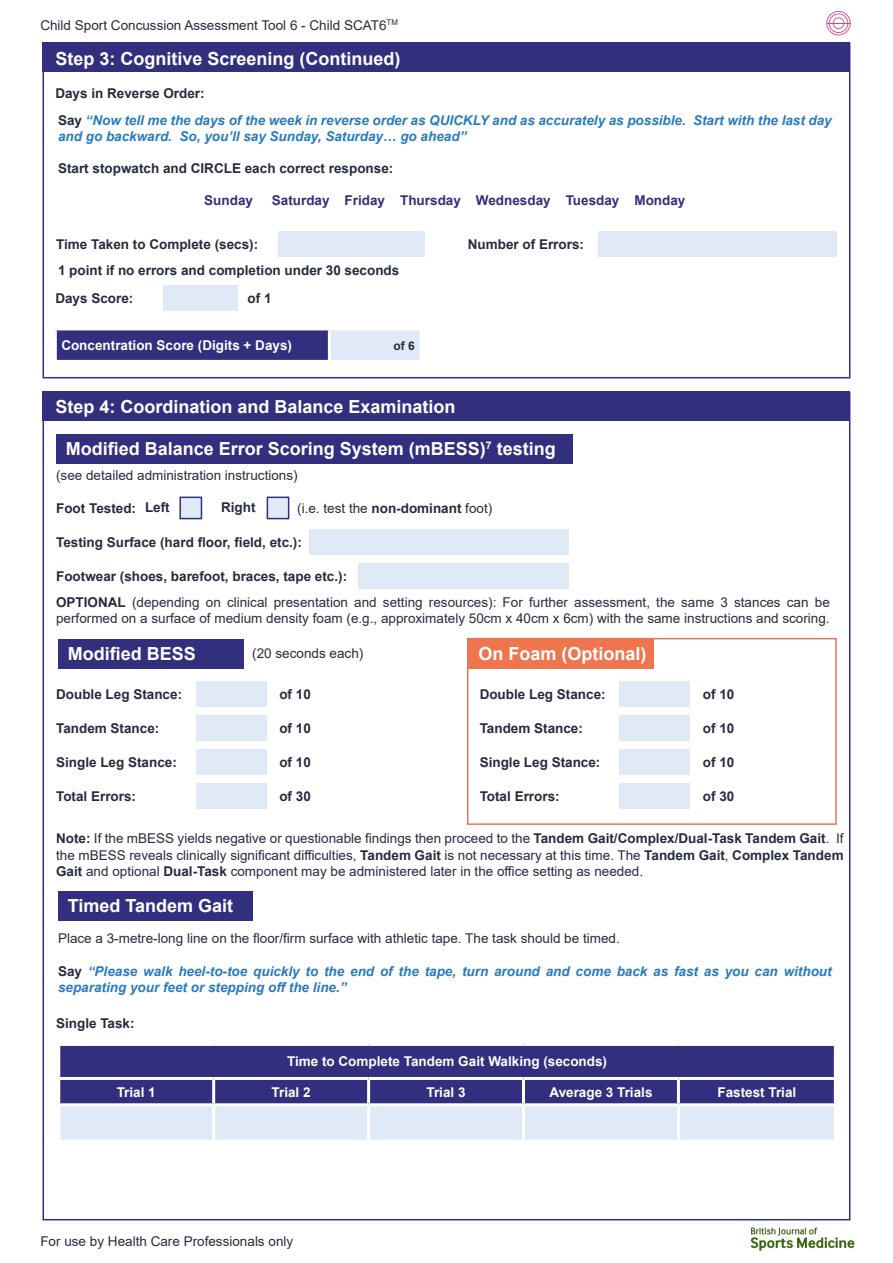
<style>
.page{position:relative;width:893px;height:1263px;background:#fff}
.page>*{position:absolute;margin:0;border:0;box-sizing:border-box;transform-origin:0 0}
.Paragraph_bold{font:700 18px "Arial";color:#fff}
.t1{font:13.5px/16.2px "Arial";color:#272b3e}
.Paragraph_bold-2{font:700 13.5px "Arial";color:#272b3e}
.Verbal_Instructions{font:italic 700 13.5px/16.2px "Arial";color:#287bc0}
.Table_headings{font:700 13.5px "Arial";color:#fff}
.t2{font:700 13.5px "Arial";color:#322f7e}
.Paragraph_bold-3{font:700 12px "Arial";color:#272b3e}
.s1{font-style:normal;color:#272b3e}
.s2{font-weight:700}
</style>
<div class="page">
<svg style="left:826px;top:11px;width:25px;height:24px"></svg>
<img style="left:744px;top:1220px;width:111px;height:31px">
<div style="left:179px;top:497px;width:23px;height:22px;background:#e0eaf7;border:2px solid #322f7e"></div>
<div style="left:267px;top:497px;width:22px;height:22px;background:#e0eaf7;border:2px solid #322f7e"></div>
<div style="left:43px;top:43px;width:807px;height:29px;background:#322f7e"></div>
<div style="left:43px;top:391px;width:807px;height:30px;background:#322f7e"></div>
<div style="left:278px;top:232px;width:147px;height:25px;background:#e0eaf7"></div>
<div style="left:599px;top:232px;width:238px;height:25px;background:#e0eaf7"></div>
<div style="left:163px;top:286px;width:75px;height:25px;background:#e0eaf7"></div>
<div style="left:56px;top:434px;width:516px;height:29px;background:#322f7e"></div>
<div style="left:310px;top:529px;width:259px;height:25px;background:#e0eaf7"></div>
<div style="left:358px;top:563px;width:211px;height:25px;background:#e0eaf7"></div>
<div style="left:55px;top:329px;width:274px;height:32px;background:#322f7e"></div>
<div style="left:329px;top:329px;width:92px;height:32px;background:#e0eaf7"></div>
<hr style="left:54px;top:327px;width:275px;height:3px;background:#fff">
<hr style="left:54px;top:330px;width:3px;height:30px;background:#fff">
<hr style="left:329px;top:327px;width:93px;height:3px;background:#fff">
<hr style="left:328px;top:330px;width:3px;height:30px;background:#fff">
<hr style="left:419px;top:330px;width:3px;height:30px;background:#fff">
<hr style="left:54px;top:360px;width:275px;height:3px;background:#fff">
<hr style="left:329px;top:360px;width:93px;height:3px;background:#fff">
<div style="left:58px;top:639px;width:185px;height:29px;background:#322f7e"></div>
<div style="left:469px;top:639px;width:185px;height:29px;background:#ee754d"></div>
<div style="left:196px;top:681px;width:71px;height:26px;background:#e0eaf7"></div>
<div style="left:620px;top:681px;width:70px;height:26px;background:#e0eaf7"></div>
<div style="left:196px;top:715px;width:71px;height:26px;background:#e0eaf7"></div>
<div style="left:620px;top:715px;width:70px;height:26px;background:#e0eaf7"></div>
<div style="left:196px;top:749px;width:71px;height:26px;background:#e0eaf7"></div>
<div style="left:620px;top:749px;width:70px;height:26px;background:#e0eaf7"></div>
<div style="left:196px;top:783px;width:71px;height:26px;background:#e0eaf7"></div>
<div style="left:620px;top:783px;width:70px;height:26px;background:#e0eaf7"></div>
<div style="left:467px;top:638px;width:370px;height:187px;border:2px solid #ee754d"></div>
<div style="left:58px;top:891px;width:194px;height:30px;background:#322f7e"></div>
<div style="left:60px;top:1046px;width:774px;height:57px;background:#322f7e"></div>
<div style="left:60px;top:1106px;width:774px;height:34px;background:#e0eaf7"></div>
<hr style="left:57px;top:1077px;width:157px;height:3px;background:#fff">
<hr style="left:214px;top:1077px;width:155px;height:3px;background:#fff">
<hr style="left:212px;top:1080px;width:3px;height:23px;background:#fff">
<hr style="left:369px;top:1077px;width:154px;height:3px;background:#fff">
<hr style="left:367px;top:1080px;width:3px;height:23px;background:#fff">
<hr style="left:523px;top:1077px;width:155px;height:3px;background:#fff">
<hr style="left:522px;top:1080px;width:3px;height:23px;background:#fff">
<hr style="left:678px;top:1077px;width:159px;height:3px;background:#fff">
<hr style="left:677px;top:1080px;width:3px;height:23px;background:#fff">
<hr style="left:212px;top:1106px;width:3px;height:34px;background:#fff">
<hr style="left:367px;top:1106px;width:3px;height:34px;background:#fff">
<hr style="left:522px;top:1106px;width:3px;height:34px;background:#fff">
<hr style="left:677px;top:1106px;width:3px;height:34px;background:#fff">
<p class="t1" style="left:40px;top:17px;width:359px">Child Sport Concussion Assessment Tool 6 - Child SCAT6<sup>TM</sup></p>
<p class="Paragraph_bold" style="left:55px;top:46px;width:347px">Step 3: Cognitive Screening (Continued)</p>
<p class="Paragraph_bold-2" style="left:55px;top:84px;width:151px">Days in Reverse Order:</p>
<p class="Verbal_Instructions" style="left:58px;top:112px;width:775px"><span class="s1">Say</span> “Now tell me the days of the week in reverse order as QUICKLY and as accurately as possible. Start with the last day and go backward. So, you’ll say Sunday, Saturday… go ahead”</p>
<p class="Paragraph_bold-2" style="left:58px;top:159px;width:337px">Start stopwatch and CIRCLE each correct response:</p>
<p class="t2" style="left:204px;top:190px;width:50px">Sunday</p>
<p class="t2" style="left:272px;top:190px;width:415px">Saturday Friday Thursday Wednesday Tuesday Monday</p>
<p class="Paragraph_bold-2" style="left:56px;top:235px;width:204px">Time Taken to Complete (secs):</p>
<p class="Paragraph_bold-2" style="left:468px;top:235px;width:118px">Number of Errors:</p>
<p class="Paragraph_bold-2" style="left:58px;top:261px;width:343px">1 point if no errors and completion under 30 seconds</p>
<p class="Paragraph_bold-2" style="left:55px;top:289px;width:80px">Days Score:</p>
<p class="Paragraph_bold-2" style="left:248px;top:289px;width:26px">of 1</p>
<p class="Table_headings" style="left:61px;top:336px;width:232px">Concentration Score (Digits + Days)</p>
<p class="Paragraph_bold-3" style="left:394px;top:337px;width:23px">of 6</p>
<p class="Paragraph_bold" style="left:55px;top:394px;width:402px">Step 4: Coordination and Balance Examination</p>
<p class="Paragraph_bold" style="left:66px;top:436px;width:491px">Modified Balance Error Scoring System (mBESS)<sup>7</sup> testing</p>
<p class="t1" style="left:56px;top:467px;width:243px">(see detailed administration instructions)</p>
<p class="Paragraph_bold-2" style="left:145px;top:498px;width:26px">Left</p>
<p class="Paragraph_bold-2" style="left:221px;top:498px;width:36px">Right</p>
<p class="Paragraph_bold-2" style="left:56px;top:498px;width:81px">Foot Tested:</p>
<p class="t1" style="left:297px;top:500px;width:197px">(i.e. test the <span class="s2">non-dominant</span> foot)</p>
<p class="Paragraph_bold-2" style="left:56px;top:532px;width:247px">Testing Surface (hard floor, field, etc.):</p>
<p class="Paragraph_bold-2" style="left:56px;top:566px;width:293px">Footwear (shoes, barefoot, braces, tape etc.):</p>
<p class="t1" style="left:56px;top:594px;width:775px"><span class="s2">OPTIONAL</span> (depending on clinical presentation and setting resources): For further assessment, the same 3 stances can be performed on a surface of medium density foam (e.g., approximately 50cm x 40cm x 6cm) with the same instructions and scoring.</p>
<p class="Paragraph_bold" style="left:68px;top:641px;width:130px">Modified BESS</p>
<p class="Paragraph_bold" style="left:478px;top:641px;width:170px">On Foam (Optional)</p>
<p class="Paragraph_bold-2" style="left:56px;top:684px;width:128px">Double Leg Stance:</p>
<p class="Paragraph_bold-2" style="left:480px;top:684px;width:128px">Double Leg Stance:</p>
<p class="Paragraph_bold-2" style="left:56px;top:718px;width:105px">Tandem Stance:</p>
<p class="Paragraph_bold-2" style="left:480px;top:718px;width:105px">Tandem Stance:</p>
<p class="Paragraph_bold-2" style="left:56px;top:753px;width:122px">Single Leg Stance:</p>
<p class="Paragraph_bold-2" style="left:480px;top:753px;width:122px">Single Leg Stance:</p>
<p class="Paragraph_bold-2" style="left:56px;top:787px;width:82px">Total Errors:</p>
<p class="Paragraph_bold-2" style="left:480px;top:787px;width:82px">Total Errors:</p>
<p class="t1" style="left:252px;top:645px;width:113px">(20 seconds each)</p>
<p class="Paragraph_bold-2" style="left:279px;top:684px;width:33px">of 10</p>
<p class="Paragraph_bold-2" style="left:703px;top:684px;width:33px">of 10</p>
<p class="Paragraph_bold-2" style="left:279px;top:718px;width:33px">of 10</p>
<p class="Paragraph_bold-2" style="left:703px;top:718px;width:33px">of 10</p>
<p class="Paragraph_bold-2" style="left:279px;top:753px;width:33px">of 10</p>
<p class="Paragraph_bold-2" style="left:703px;top:753px;width:33px">of 10</p>
<p class="Paragraph_bold-2" style="left:279px;top:787px;width:33px">of 30</p>
<p class="Paragraph_bold-2" style="left:703px;top:787px;width:33px">of 30</p>
<p class="t1" style="left:56px;top:830px;width:789px;text-align:justify"><span class="s2">Note:</span> If the mBESS yields negative or questionable findings then proceed to the <span class="s2">Tandem Gait/Complex/Dual-Task Tandem Gait</span>. If the mBESS reveals clinically significant difficulties, <span class="s2">Tandem Gait</span> is not necessary at this time. The <span class="s2">Tandem Gait</span>, <span class="s2">Complex Tandem Gait</span> and optional <span class="s2">Dual-Task</span> component may be administered later in the office setting as needed.</p>
<p class="Paragraph_bold" style="left:68px;top:893px;width:167px">Timed Tandem Gait</p>
<p class="t1" style="left:58px;top:930px;width:563px">Place a 3-metre-long line on the floor/firm surface with athletic tape. The task should be timed.</p>
<p class="Verbal_Instructions" style="left:58px;top:963px;width:775px"><span class="s1">Say</span> “Please walk heel-to-toe quickly to the end of the tape, turn around and come back as fast as you can without separating your feet or stepping off the line.”</p>
<p class="Paragraph_bold-2" style="left:56px;top:1013px;width:80px">Single Task:</p>
<p class="Table_headings" style="left:287px;top:1052px;width:322px">Time to Complete Tandem Gait Walking (seconds)</p>
<p class="Table_headings" style="left:117px;top:1082px;width:41px">Trial 1</p>
<p class="Table_headings" style="left:272px;top:1082px;width:41px">Trial 2</p>
<p class="Table_headings" style="left:427px;top:1082px;width:41px">Trial 3</p>
<p class="Table_headings" style="left:549px;top:1082px;width:105px">Average 3 Trials</p>
<p class="Table_headings" style="left:717px;top:1082px;width:80px">Fastest Trial</p>
<p class="t1" style="left:40px;top:1233px;width:254px">For use by Health Care Professionals only</p>
</div>
